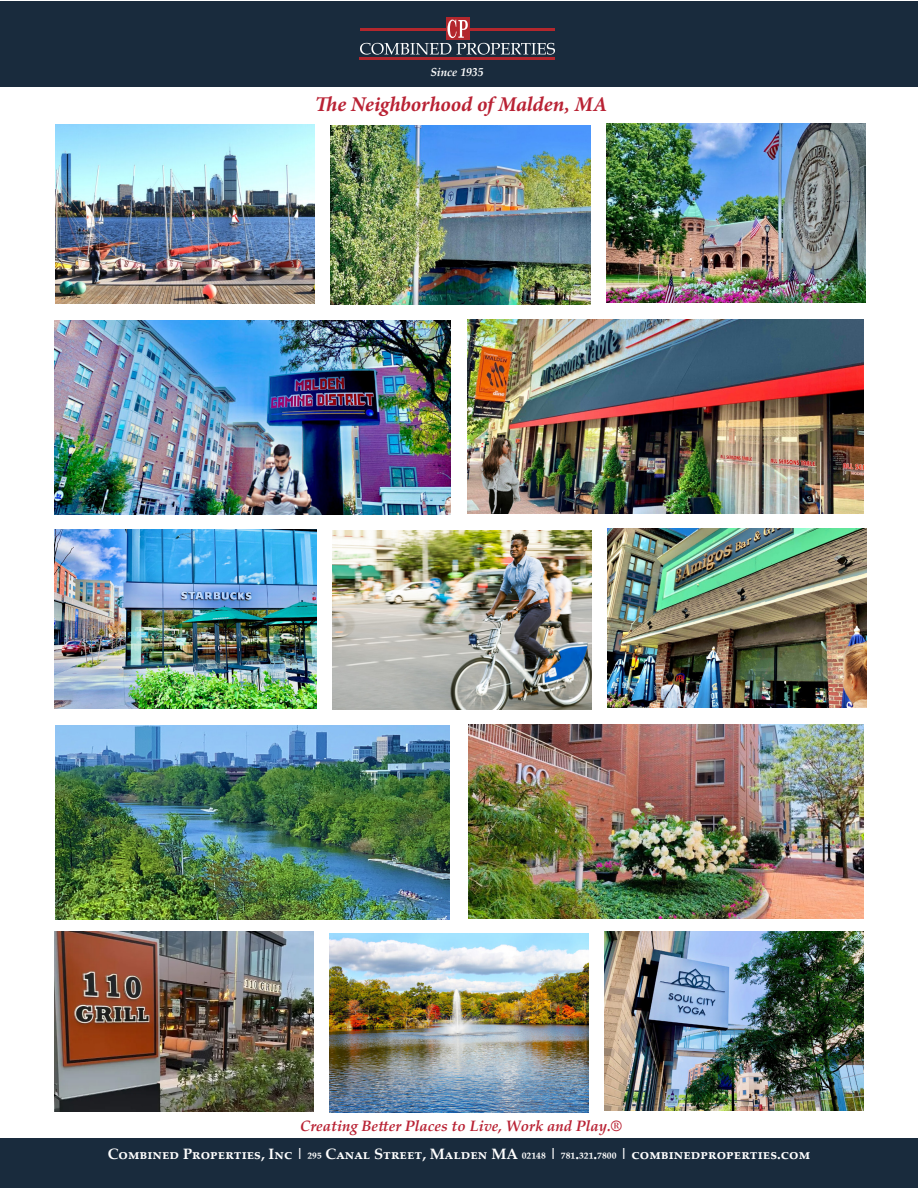
<style>
.page{position:relative;width:918px;height:1188px;background:#fff}
.page>*{position:absolute;margin:0;border:0;box-sizing:border-box;transform-origin:0 0}
.t1{font:italic 700 21px "Minion Pro";color:#b92234}
.t2{font:700 15px "Palatino Linotype";color:#fff}
.t3{font:italic 700 15px "Palatino Linotype";color:#b92234}
.t4{font:italic 700 11.7px "Palatino Linotype";color:#fff}
</style>
<div class="page">
<div style="left:0;top:1139px;width:918px;height:49px;background:#192b3d"></div>
<div style="left:0;top:2px;width:918px;height:85px;background:#192b3d"></div>
<div style="left:446px;top:17px;width:23px;height:23px;background:#b3272d"></div>
<hr style="left:360px;top:58px;width:195px;height:2px;background:#b3272d">
<svg style="left:360px;top:20px;width:195px;height:35px"></svg>
<img style="left:54px;top:321px;width:397px;height:194px">
<img style="left:467px;top:320px;width:396px;height:194px">
<img style="left:56px;top:124px;width:259px;height:180px">
<img style="left:331px;top:126px;width:259px;height:179px">
<img style="left:606px;top:124px;width:260px;height:179px">
<img style="left:56px;top:726px;width:393px;height:194px">
<img style="left:468px;top:725px;width:396px;height:194px">
<img style="left:54px;top:529px;width:262px;height:180px">
<img style="left:332px;top:531px;width:260px;height:179px">
<img style="left:608px;top:529px;width:259px;height:179px">
<img style="left:54px;top:932px;width:259px;height:179px">
<img style="left:329px;top:933px;width:260px;height:179px">
<img style="left:605px;top:931px;width:259px;height:180px">
<p class="t4" style="left:430px;top:64px;width:55px">Since 1935</p>
<p class="t1" style="left:315px;top:90px;width:294px">The Neighborhood of Malden, MA</p>
<p class="t3" style="left:300px;top:1115px;width:324px">Creating Better Places to Live, Work and Play.®</p>
<p class="t2" style="left:108px;top:1143px;width:704px">Combined Properties, Inc | 295 Canal Street, Malden MA 02148 | 781.321.7800 | combinedproperties.com</p>
</div>
